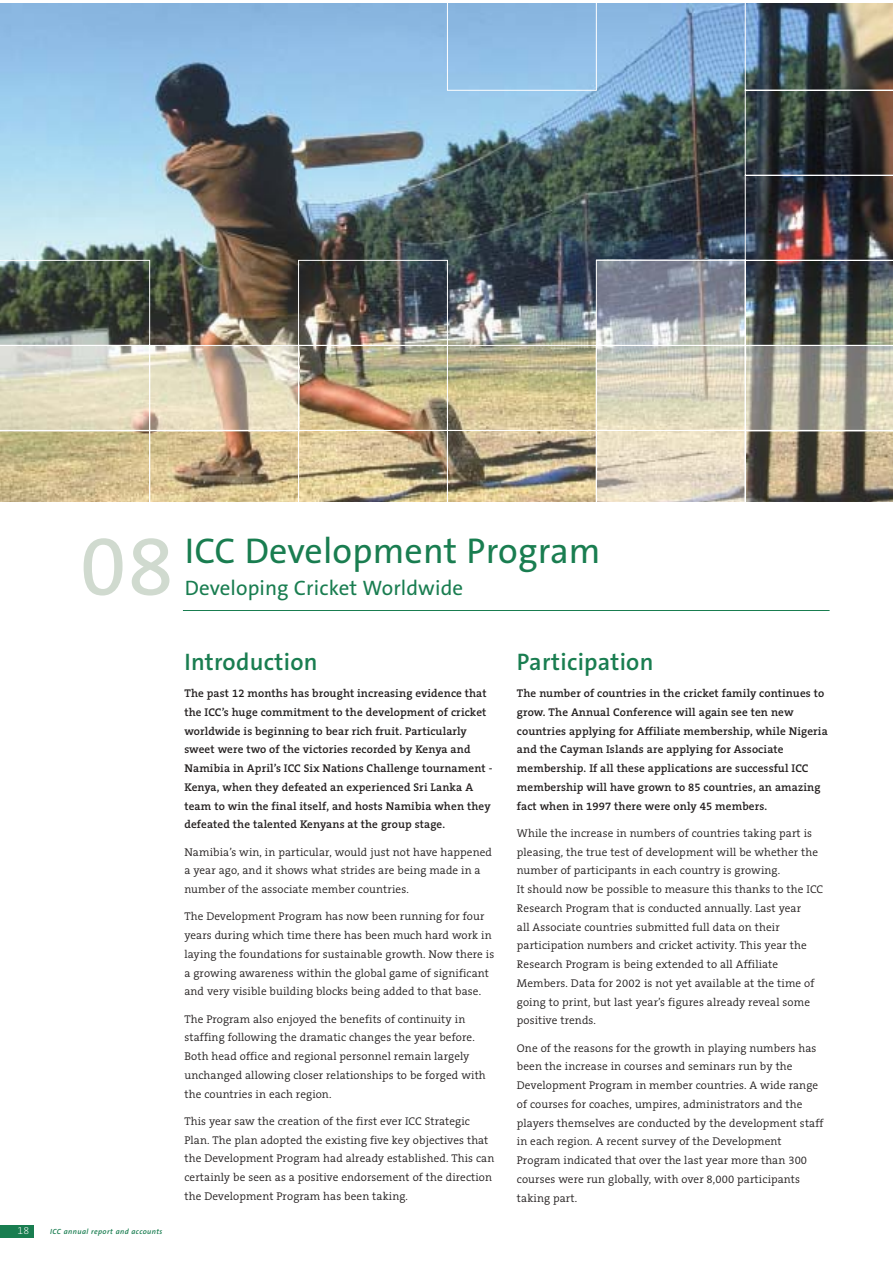
<style>
.page{position:relative;width:893px;height:1263px;background:#fff}
.page>*{position:absolute;margin:0;border:0;box-sizing:border-box;transform-origin:0 0}
.t1{font:85.5px "The Sans B5 Plain";color:#d0dacf}
.t2{font:36px "The Sans B5 Plain";letter-spacing:.005em;color:#197d50}
.t3{font:600 24px "The Sans B6";letter-spacing:.01em;color:#197d50}
.t4{font:21px "The Sans B5 Plain";letter-spacing:.005em;color:#197d50}
.t5{font:300 11.25px/18.8px "The Serif B4";letter-spacing:.01em;color:#231f1f}
.t6{font:600 11.25px/18.8px "The Serif B6";letter-spacing:.01em;color:#231f1f}
.t7{font:200 10.5px "The Sans B2";color:#fff}
.t8{font:italic 600 7.5px "The Sans B6";letter-spacing:.055em;color:#197d50}
</style>
<div class="page">
<hr style="left:183px;top:610px;width:646px;height:1px;background:#197d50">
<img style="left:0;top:3px;width:892px;height:499px">
<div style="left:0;top:1225px;width:34px;height:13px;background:#197d50"></div>
<h1 class="t1" style="left:80px;top:534px;width:96px">08</h1>
<h2 class="t2" style="left:185px;top:537px;width:417px">ICC Development Program</h2>
<h3 class="t4" style="left:185px;top:580px;width:280px">Developing Cricket Worldwide</h3>
<p class="t7" style="left:18px;top:1226px;width:13px">18</p>
<p class="t8" style="left:50px;top:1228px;width:114px">ICC annual report and accounts</p>
<h3 class="t3" style="left:184px;top:653px;width:135px">Introduction</h3>
<p class="t6" style="left:184px;top:685px;width:309px">The past 12 months has brought increasing evidence that the ICC’s huge commitment to the development of cricket worldwide is beginning to bear rich fruit. Particularly sweet were two of the victories recorded by Kenya and Namibia in April’s ICC Six Nations Challenge tournament - Kenya, when they defeated an experienced Sri Lanka A team to win the final itself, and hosts Namibia when they defeated the talented Kenyans at the group stage.</p>
<p class="t5" style="left:184px;top:843px;width:309px">Namibia’s win, in particular, would just not have happened a year ago, and it shows what strides are being made in a number of the associate member countries.</p>
<p class="t5" style="left:184px;top:908px;width:311px">The Development Program has now been running for four years during which time there has been much hard work in laying the foundations for sustainable growth. Now there is a growing awareness within the global game of significant and very visible building blocks being added to that base.</p>
<p class="t5" style="left:184px;top:1010px;width:303px">The Program also enjoyed the benefits of continuity in staffing following the dramatic changes the year before.<br>Both head office and regional personnel remain largely unchanged allowing closer relationships to be forged with the countries in each region.</p>
<p class="t5" style="left:184px;top:1113px;width:311px">This year saw the creation of the first ever ICC Strategic Plan. The plan adopted the existing five key objectives that the Development Program had already established. This can certainly be seen as a positive endorsement of the direction the Development Program has been taking.</p>
<h3 class="t3" style="left:517px;top:653px;width:138px">Participation</h3>
<p class="t6" style="left:517px;top:685px;width:312px">The number of countries in the cricket family continues to grow. The Annual Conference will again see ten new countries applying for Affiliate membership, while Nigeria and the Cayman Islands are applying for Associate membership. If all these applications are successful ICC membership will have grown to 85 countries, an amazing fact when in 1997 there were only 45 members.</p>
<p class="t5" style="left:517px;top:825px;width:308px">While the increase in numbers of countries taking part is pleasing, the true test of development will be whether the number of participants in each country is growing.<br>It should now be possible to measure this thanks to the ICC Research Program that is conducted annually. Last year<br>all Associate countries submitted full data on their participation numbers and cricket activity. This year the Research Program is being extended to all Affiliate Members. Data for 2002 is not yet available at the time of going to print, but last year’s figures already reveal some positive trends.</p>
<p class="t5" style="left:517px;top:1039px;width:308px">One of the reasons for the growth in playing numbers has been the increase in courses and seminars run by the Development Program in member countries. A wide range of courses for coaches, umpires, administrators and the players themselves are conducted by the development staff in each region. A recent survey of the Development Program indicated that over the last year more than 300 courses were run globally, with over 8,000 participants taking part.</p>
</div>
